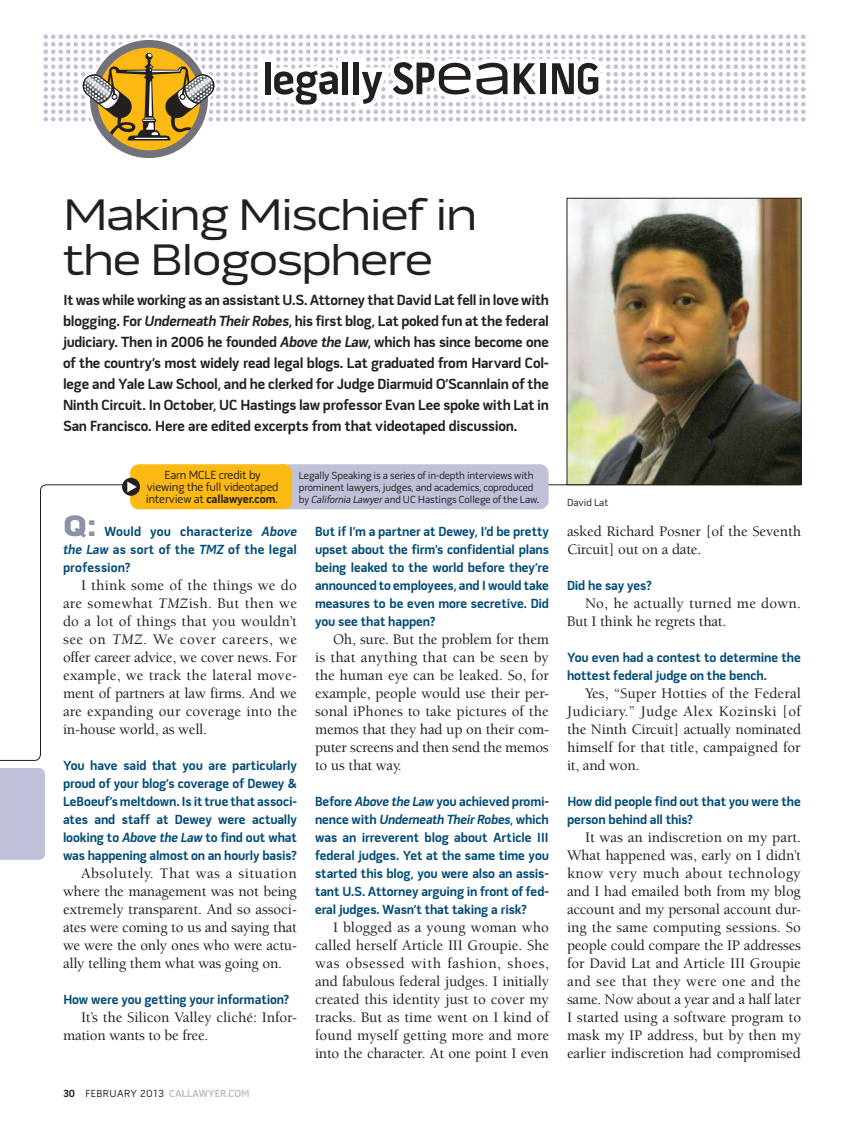
<style>
.page{position:relative;width:864px;height:1134px;background:#fff}
.page>*{position:absolute;margin:0;border:0;box-sizing:border-box;transform-origin:0 0}
.Headline_Sans_Extend{font:45px/45px "Pill Gothic 900 mg";letter-spacing:-.045em;color:#231f20}
.Legally_Speaking_Que{font:900 30px "Pill Gothic 900 mg";color:#8d93a7}
.Body_Text_Indent_YES{font:500 15px/18px "Berkeley Std";letter-spacing:-.01em;color:#231f20;text-align:justify}
.Body_intro_sans_bold{font:700 15px/21px "Pill Gothic 600 mg";letter-spacing:-.01em;color:#231f20;text-align:justify}
.Body_Text_Indent_YES-2{font:500 15px/18px "Berkeley Std";letter-spacing:.015em;color:#231f20}
.Legally_Speaking_Que-2{font:700 13.5px/18px "Pill Gothic 600 mg";letter-spacing:-.005em;color:#004b78;text-align:justify}
.Sidebar_sans_regular{font:12px/12px "Pill Gothic 600 mg";letter-spacing:-.015em;color:#231f20;text-align:center}
.Caption_no_rule{font:10.5px/12px "Pill Gothic 600 mg";letter-spacing:-.01em;color:#231f20}
.t1{font:700 10.5px "Pill Gothic 600 mg";color:#bcbec0}
.t2{font:700 10.5px "Pill Gothic 600 mg";color:#231f20}
.s1{font-family:"Pill Gothic 600 mg Bold Obq";font-weight:400}
.s2{font-style:italic}
.s3{font-weight:700}
.s4{font-weight:400;font-style:italic}
.s5{font-weight:400;color:#231f20}
</style>
<div class="page">
<svg style="left:44px;top:34px;width:762px;height:124px"></svg>
<div style="left:0;top:768px;width:45px;height:92px;background:#bec1d8"></div>
<svg style="left:0;top:484px;width:802px;height:277px"></svg>
<img style="left:569px;top:200px;width:231px;height:283px">
<div style="left:567px;top:198px;width:235px;height:287px;border:1px solid #231f20"></div>
<div style="left:274px;top:464px;width:275px;height:45px;background:#bec1d8;border-radius:9px"></div>
<div style="left:130px;top:464px;width:162px;height:45px;background:#fdb913;border-radius:9px"></div>
<div style="left:122px;top:478px;width:18px;height:18px;background:#231f20;border-radius:50%"></div>
<p class="Headline_Sans_Extend" style="left:63px;top:192px;width:416px">Making Mischief in the Blogosphere</p>
<p class="Body_intro_sans_bold" style="left:63px;top:291px;width:488px">It was while working as an assistant U.S. Attorney that David Lat fell in love with blogging. For <span class="s1">Underneath Their Robes</span>, his first blog, Lat poked fun at the federal judiciary. Then in 2006 he founded <span class="s1">Above the Law</span>, which has since become one of the country’s most widely read legal blogs. Lat graduated from Harvard Col&shy;lege and Yale Law School, and he clerked for Judge Diarmuid O’Scannlain of the Ninth Circuit. In October, UC Hastings law professor Evan Lee spoke with Lat in San Francisco. Here are edited excerpts from that videotaped discussion.</p>
<p class="Caption_no_rule" style="left:299px;top:470px;width:242px">Legally Speaking is a series of in-depth interviews with prominent lawyers, judges, and academics, coproduced by <span class="s2">California Lawyer</span> and UC Hastings College of the Law.</p>
<p class="Sidebar_sans_regular" style="left:146px;top:470px;width:134px">Earn MCLE credit by viewing the full videotaped interview at <span class="s3">callawyer.com</span>.</p>
<p class="Legally_Speaking_Que" style="left:63px;top:507px;width:35px">Q:</p>
<p class="Legally_Speaking_Que-2" style="left:63px;top:523px;width:236px;text-indent:42px">Would you characterize <span class="s1">Above the Law</span> as sort of the <span class="s1">TMZ</span> of the legal profession?</p>
<p class="Body_Text_Indent_YES" style="left:63px;top:576px;width:236px;text-indent:18px">I think some of the things we do are somewhat <span class="s4">TMZ</span>ish. But then we do a lot of things that you wouldn’t see on <span class="s4">TMZ</span>. We cover careers, we offer career advice, we cover news. For example, we track the lateral move&shy;ment of partners at law firms. And we are expanding our coverage into the in-house world, as well.</p>
<p class="Legally_Speaking_Que-2" style="left:63px;top:757px;width:236px">You have said that you are particularly proud of your blog’s coverage of Dewey &amp; LeBoeuf’s meltdown. Is it true that associ&shy;ates and staff at Dewey were actually looking to <span class="s1">Above the Law</span> to find out what was happening almost on an hourly basis?</p>
<p class="Body_Text_Indent_YES" style="left:63px;top:864px;width:236px;text-indent:18px">Absolutely. That was a situation where the management was not being extremely transparent. And so associ&shy;ates were coming to us and saying that we were the only ones who were actu&shy;ally telling them what was going on.</p>
<p class="Legally_Speaking_Que-2" style="left:63px;top:991px;width:228px">How were you getting your information?</p>
<p class="Body_Text_Indent_YES" style="left:63px;top:1008px;width:236px;text-indent:18px">It’s the Silicon Valley cliché: Infor&shy;mation wants to be free.</p>
<p class="t2" style="left:63px;top:1089px;width:14px">30</p>
<p class="t1" style="left:86px;top:1089px;width:166px"><span class="s5">FEBRUARY 2013</span> CALLAWYER.COM</p>
<p class="Legally_Speaking_Que-2" style="left:315px;top:523px;width:236px">But if I’m a partner at Dewey, I’d be pretty upset about the firm’s confidential plans being leaked to the world before they’re announced to employees, and I would take measures to be even more secretive. Did you see that happen?</p>
<p class="Body_Text_Indent_YES" style="left:315px;top:630px;width:236px;text-indent:18px">Oh, sure. But the problem for them is that anything that can be seen by the human eye can be leaked. So, for example, people would use their per&shy;sonal iPhones to take pictures of the memos that they had up on their com&shy;puter screens and then send the memos to us that way.</p>
<p class="Legally_Speaking_Que-2" style="left:315px;top:793px;width:236px">Before <span class="s1">Above the Law</span> you achieved promi&shy;nence with <span class="s1">Underneath Their Robes</span>, which was an irreverent blog about Article III federal judges. Yet at the same time you started this blog, you were also an assis&shy;tant U.S. Attorney arguing in front of fed&shy;eral judges. Wasn’t that taking a risk?</p>
<p class="Body_Text_Indent_YES" style="left:315px;top:918px;width:236px;text-indent:18px">I blogged as a young woman who called herself Article III Groupie. She was obsessed with fashion, shoes, and fabulous federal judges. I initially created this identity just to cover my tracks. But as time went on I kind of found myself getting more and more into the character. At one point I even</p>
<p class="Caption_no_rule" style="left:567px;top:498px;width:43px">David Lat</p>
<p class="Body_Text_Indent_YES" style="left:567px;top:522px;width:236px">asked Richard Posner [of the Seventh<br>Circuit] out on a date.</p>
<p class="Legally_Speaking_Que-2" style="left:567px;top:577px;width:86px">Did he say yes?</p>
<p class="Body_Text_Indent_YES-2" style="left:567px;top:594px;width:235px;text-indent:18px">No, he actually turned me down.<br>But I think he regrets that.</p>
<p class="Legally_Speaking_Que-2" style="left:567px;top:649px;width:235px">You even had a contest to determine the hottest federal judge on the bench.</p>
<p class="Body_Text_Indent_YES" style="left:567px;top:684px;width:236px;text-indent:18px">Yes, “Super Hotties of the Federal Judiciary.” Judge Alex Kozinski [of the Ninth Circuit] actually nominated himself for that title, campaigned for it, and won.</p>
<p class="Legally_Speaking_Que-2" style="left:567px;top:793px;width:235px">How did people find out that you were the person behind all this?</p>
<p class="Body_Text_Indent_YES" style="left:567px;top:828px;width:236px;text-indent:18px">It was an indiscretion on my part.<br>What happened was, early on I didn’t know very much about technology and I had emailed both from my blog account and my personal account dur&shy;ing the same computing sessions. So people could compare the IP addresses for David Lat and Article III Groupie and see that they were one and the same. Now about a year and a half later I started using a software program to mask my IP address, but by then my earlier indiscretion had compromised</p>
</div>
